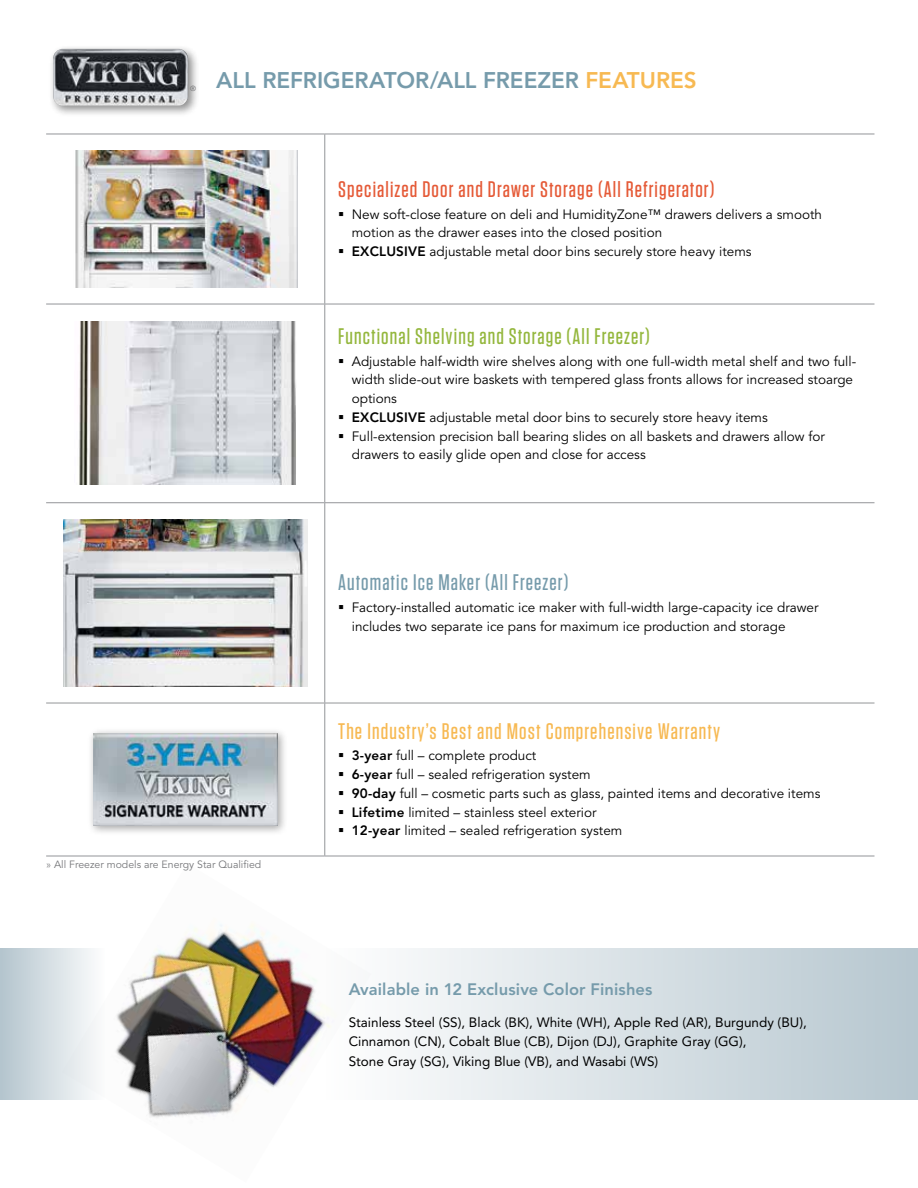
<style>
.page{position:relative;width:918px;height:1188px;background:#fff}
.page>*{position:absolute;margin:0;border:0;box-sizing:border-box;transform-origin:0 0}
.t1{font:500 22.5px "Tungsten";letter-spacing:.05em;color:#e55a37}
.t2{font:500 22.5px "Tungsten";letter-spacing:.05em;color:#f7b952}
.t3{font:500 22.5px "Tungsten";letter-spacing:.05em;color:#94b73d}
.t4{font:800 22.5px "Avenir";color:#769bab}
.t5{font:500 22.5px "Tungsten";letter-spacing:.05em;color:#769bab}
.t6{font:800 16.5px "Avenir";letter-spacing:.005em;color:#769bab}
.t7{font:13.5px/18.8px "Avenir";color:#000}
.t8{font:13.5px/19.5px "Avenir";color:#000}
.t9{font:10.5px "Avenir";color:#77787b}
.t10{font:300 7.35px "Avenir";color:#636466}
.s1{color:#f7b952}
.s2{font-weight:800}
.s3{font-weight:300}
</style>
<div class="page">
<img style="left:62px;top:924px;width:264px;height:194px">
<div style="left:326px;top:948px;width:592px;height:151px;background:linear-gradient(to right,#fefefe,#b6c7cf)"></div>
<div style="left:0;top:948px;width:105px;height:151px;background:linear-gradient(to right,#b4c5ce,#fcfcfd)"></div>
<hr style="left:46px;top:134px;width:279px;height:1px;background:#939598">
<hr style="left:325px;top:134px;width:550px;height:1px;background:#939598">
<hr style="left:324px;top:134px;width:1px;height:170px;background:#939598">
<hr style="left:46px;top:304px;width:279px;height:1px;background:#939598">
<hr style="left:325px;top:304px;width:550px;height:1px;background:#939598">
<hr style="left:324px;top:304px;width:1px;height:198px;background:#939598">
<hr style="left:46px;top:502px;width:279px;height:1px;background:#939598">
<hr style="left:325px;top:502px;width:550px;height:1px;background:#939598">
<hr style="left:324px;top:503px;width:1px;height:200px;background:#939598">
<hr style="left:46px;top:703px;width:279px;height:1px;background:#939598">
<hr style="left:325px;top:703px;width:550px;height:1px;background:#939598">
<hr style="left:324px;top:703px;width:1px;height:153px;background:#939598">
<hr style="left:46px;top:856px;width:279px;height:1px;background:#939598">
<hr style="left:325px;top:856px;width:550px;height:1px;background:#939598">
<img style="left:75px;top:151px;width:222px;height:136px">
<img style="left:79px;top:321px;width:217px;height:163px">
<img style="left:63px;top:519px;width:245px;height:168px">
<div style="left:87px;top:727px;width:202px;height:109px;background:#000;opacity:.35"></div>
<img style="left:93px;top:733px;width:185px;height:93px">
<div style="left:48px;top:45px;width:152px;height:72px;background:#000;opacity:.45"></div>
<img style="left:53px;top:49px;width:135px;height:57px">
<p class="t10" style="left:190px;top:84px;width:7px">®</p>
<h1 class="t4" style="left:216px;top:66px;width:482px">ALL REFRIGERATOR/ALL FREEZER <span class="s1">FEATURES</span></h1>
<h1 class="t1" style="left:338px;top:177px;width:378px">Specialized Door and Drawer Storage (All Refrigerator)</h1>
<p class="t7" style="left:352px;top:205px;width:472px;text-indent:-14px">▪ New soft-close feature on deli and HumidityZone™ drawers delivers a smooth motion as the drawer eases into the closed position</p>
<p class="t7" style="left:338px;top:242px;width:415px">▪ <span class="s2">EXCLUSIVE</span> adjustable metal door bins securely store heavy items</p>
<h1 class="t3" style="left:338px;top:324px;width:313px">Functional Shelving and Storage (All Freezer)</h1>
<p class="t7" style="left:352px;top:352px;width:506px;text-indent:-14px">▪ Adjustable half-width wire shelves along with one full-width metal shelf and two full&shy;width slide-out wire baskets with tempered glass fronts allows for increased stoarge options</p>
<p class="t7" style="left:338px;top:408px;width:431px">▪ <span class="s2">EXCLUSIVE</span> adjustable metal door bins to securely store heavy items</p>
<p class="t7" style="left:352px;top:427px;width:475px;text-indent:-14px">▪ Full-extension precision ball bearing slides on all baskets and drawers allow for drawers to easily glide open and close for access</p>
<h1 class="t5" style="left:338px;top:571px;width:232px">Automatic Ice Maker (All Freezer)</h1>
<p class="t7" style="left:352px;top:598px;width:468px;text-indent:-14px">▪ Factory-installed automatic ice maker with full-width large-capacity ice drawer includes two separate ice pans for maximum ice production and storage</p>
<h1 class="t2" style="left:338px;top:719px;width:383px">The Industry’s Best and Most Comprehensive Warranty</h1>
<p class="t7" style="left:338px;top:747px;width:200px">▪ <span class="s2">3-year</span> full – complete product</p>
<p class="t7" style="left:338px;top:765px;width:254px">▪ <span class="s2">6-year</span> full – sealed refrigeration system</p>
<p class="t7" style="left:338px;top:784px;width:484px">▪ <span class="s2">90-day</span> full – cosmetic parts such as glass, painted items and decorative items</p>
<p class="t7" style="left:338px;top:803px;width:260px">▪ <span class="s2">Lifetime</span> limited – stainless steel exterior</p>
<p class="t7" style="left:338px;top:822px;width:286px">▪ <span class="s2">12-year</span> limited – sealed refrigeration system</p>
<p class="t9" style="left:46px;top:859px;width:217px"><span class="s3">»</span> All Freezer models are Energy Star Qualified</p>
<p class="t6" style="left:349px;top:980px;width:305px">Available in 12 Exclusive Color Finishes</p>
<p class="t8" style="left:349px;top:1012px;width:460px">Stainless Steel (SS), Black (BK), White (WH), Apple Red (AR), Burgundy (BU),<br>Cinnamon (CN), Cobalt Blue (CB), Dijon (DJ), Graphite Gray (GG),<br>Stone Gray (SG), Viking Blue (VB), and Wasabi (WS)</p>
</div>
